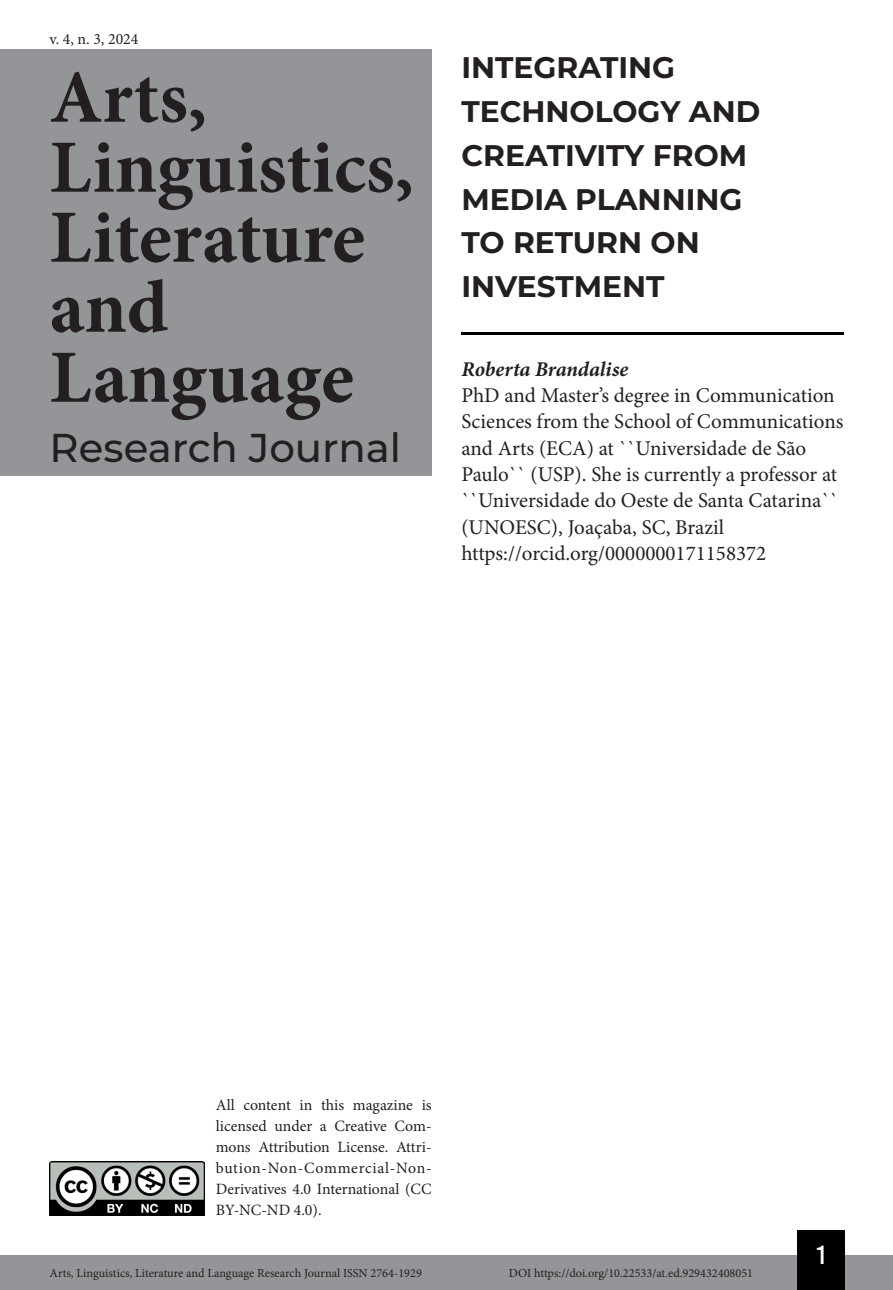
<style>
.page{position:relative;width:893px;height:1290px;background:#fff}
.page>*{position:absolute;margin:0;border:0;box-sizing:border-box;transform-origin:0 0}
.t1{font:700 75.25px/70px "Minion Pro";color:#231f20}
.t2{font:500 40.25px "Montserrat";color:#231f20}
.Título_Artigo{font:700 29.75px/43.8px "Montserrat";color:#231f20}
.t3{font:26.25px "Bebas Kai";color:#fff}
.Infos_autor{font:21px/26.2px "Minion Pro";color:#231f20}
.Autor{font:italic 700 21px "Minion Pro";letter-spacing:-.005em;color:#231f20}
.t4{font:15.75px/21px "Minion Pro";color:#231f20;text-align:justify}
.t5{font:12.25px "Minion Pro";color:#231f20}
</style>
<div class="page">
<div style="left:0;top:1255px;width:893px;height:35px;background:#939598"></div>
<div style="left:797px;top:1230px;width:48px;height:60px;background:#000"></div>
<img style="left:50px;top:1161px;width:154px;height:54px">
<div style="left:0;top:50px;width:432px;height:426px;background:#939598"></div>
<hr style="left:461px;top:332px;width:382px;height:3px;background:#000">
<p class="t4" style="left:50px;top:28px;width:90px">v. 4, n. 3, 2024</p>
<h1 class="t1" style="left:50px;top:62px;width:366px">Arts,<br>Linguistics,<br>Literature and<br>Language</h1>
<h2 class="t2" style="left:50px;top:420px;width:353px">Research Journal</h2>
<p class="Título_Artigo" style="left:461px;top:44px;width:300px">INTEGRATING<br>TECHNOLOGY AND<br>CREATIVITY FROM<br>MEDIA PLANNING<br>TO RETURN ON<br>INVESTMENT</p>
<p class="Autor" style="left:461px;top:354px;width:169px">Roberta Brandalise</p>
<p class="Infos_autor" style="left:461px;top:382px;width:383px">PhD and Master’s degree in Communication Sciences from the School of Communications and Arts (ECA) at ``Universidade de São Paulo`` (USP). She is currently a professor at ``Universidade do Oeste de Santa Catarina`` (UNOESC), Joaçaba, SC, Brazil</p>
<p class="Infos_autor" style="left:461px;top:540px;width:306px">https://orcid.org/0000000171158372</p>
<p class="t4" style="left:216px;top:1095px;width:217px">All content in this magazine is licensed under a Creative Com&shy;mons Attribution License. Attri&shy;bution-Non-Commercial-Non-Derivatives 4.0 International (CC BY-NC-ND 4.0).</p>
<p class="t3" style="left:817px;top:1241px;width:10px">1</p>
<p class="t5" style="left:50px;top:1265px;width:374px">Arts, Linguistics, Literature and Language Research Journal ISSN 2764-1929</p>
<p class="t5" style="left:509px;top:1265px;width:246px">DOI https://doi.org/10.22533/at.ed.929432408051</p>
</div>
